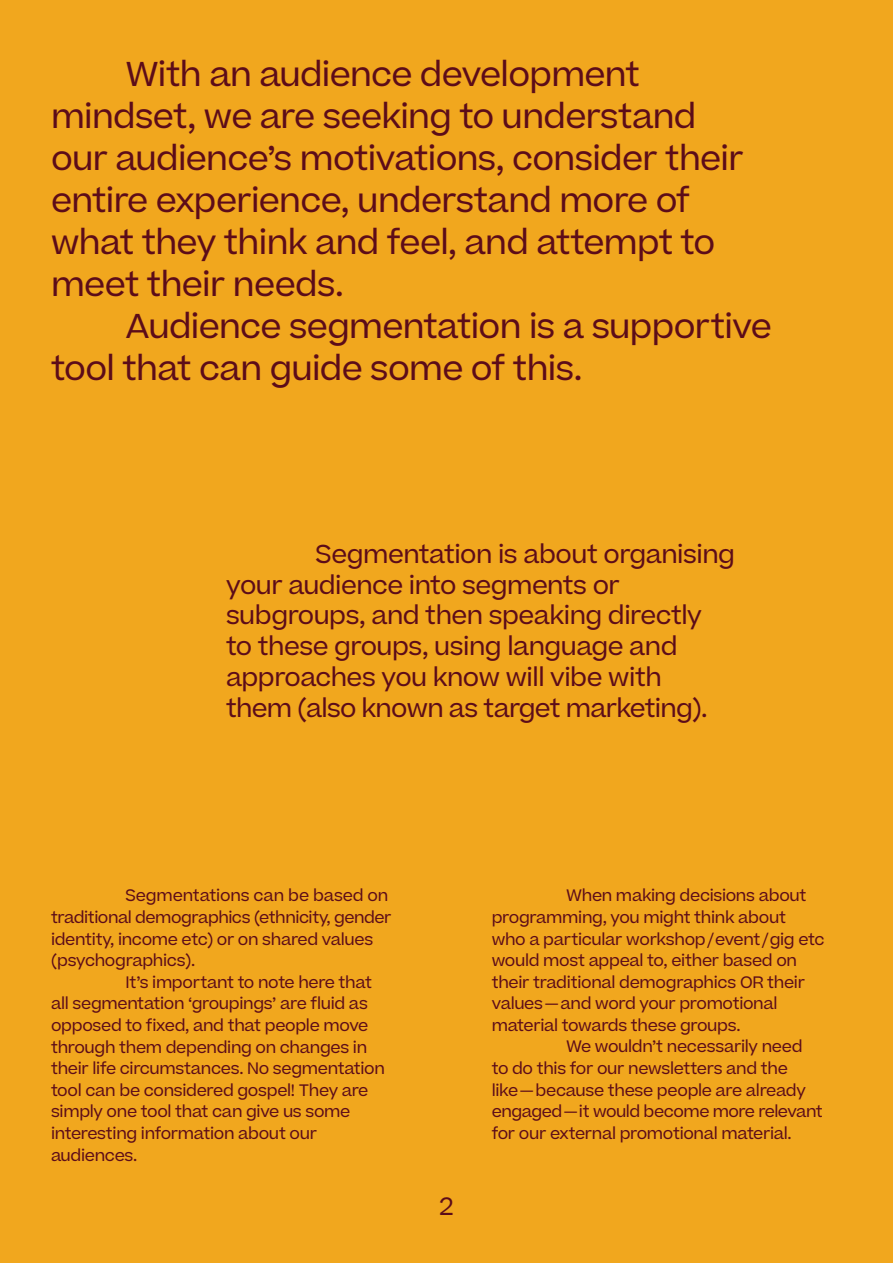
<style>
.page{position:relative;width:893px;height:1263px;background:#f1a71e}
.page>*{position:absolute;margin:0;border:0;box-sizing:border-box;transform-origin:0 0}
.t1{font:33px/42px "Beatrice";letter-spacing:-.02em;color:#5c0c19}
.t2{font:24.75px/30.8px "Beatrice";letter-spacing:-.02em;color:#5c0c19}
.t3{font:24px "Beatrice";color:#5c0c19}
.t4{font:15.9px "Beatrice";letter-spacing:-.02em;color:#5c0c19}
</style>
<div class="page">
<h1 class="t1" style="left:51px;top:53px;width:694px;text-indent:74px">With an audience development mindset, we are seeking to understand our audience’s motivations, consider their entire experience, understand more of what they think and feel, and attempt to meet their needs.</h1>
<h1 class="t1" style="left:51px;top:305px;width:722px;text-indent:74px">Audience segmentation is a supportive tool that can guide some of this.</h1>
<h2 class="t2" style="left:226px;top:538px;width:510px;text-indent:89px">Segmentation is about organising your audience into segments or subgroups, and then speaking directly<br>to these groups, using language and approaches you know will vibe with<br>them (also known as target marketing).</h2>
<p class="t4" style="left:125px;top:885px;width:265px">Segmentations can be based on</p>
<p class="t4" style="left:51px;top:907px;width:342px">traditional demographics (ethnicity, gender</p>
<p class="t4" style="left:51px;top:928px;width:324px">identity, income etc) or on shared values</p>
<p class="t4" style="left:51px;top:950px;width:146px">(psychographics).</p>
<p class="t4" style="left:125px;top:971px;width:248px">It’s important to note here that</p>
<p class="t4" style="left:51px;top:993px;width:318px">all segmentation ‘groupings’ are fluid as</p>
<p class="t4" style="left:51px;top:1015px;width:319px">opposed to fixed, and that people move</p>
<p class="t4" style="left:51px;top:1036px;width:318px">through them depending on changes in</p>
<p class="t4" style="left:51px;top:1058px;width:335px">their life circumstances. No segmentation</p>
<p class="t4" style="left:51px;top:1079px;width:319px">tool can be considered gospel! They are</p>
<p class="t4" style="left:51px;top:1101px;width:301px">simply one tool that can give us some</p>
<p class="t4" style="left:51px;top:1123px;width:268px">interesting information about our</p>
<p class="t4" style="left:51px;top:1144px;width:88px">audiences.</p>
<h3 class="t3" style="left:439px;top:1191px;width:16px">2</h3>
<p class="t4" style="left:566px;top:885px;width:242px">When making decisions about</p>
<p class="t4" style="left:492px;top:907px;width:296px">programming, you might think about</p>
<p class="t4" style="left:492px;top:928px;width:334px">who a particular workshop/event/gig etc</p>
<p class="t4" style="left:492px;top:950px;width:307px">would most appeal to, either based on</p>
<p class="t4" style="left:492px;top:971px;width:315px">their traditional demographics OR their</p>
<p class="t4" style="left:492px;top:993px;width:287px">values—and word your promotional</p>
<p class="t4" style="left:492px;top:1015px;width:250px">material towards these groups.</p>
<p class="t4" style="left:566px;top:1036px;width:238px">We wouldn’t necessarily need</p>
<p class="t4" style="left:492px;top:1058px;width:298px">to do this for our newsletters and the</p>
<p class="t4" style="left:492px;top:1079px;width:316px">like—because these people are already</p>
<p class="t4" style="left:492px;top:1101px;width:333px">engaged—it would become more relevant</p>
<p class="t4" style="left:492px;top:1123px;width:302px">for our external promotional material.</p>
</div>
